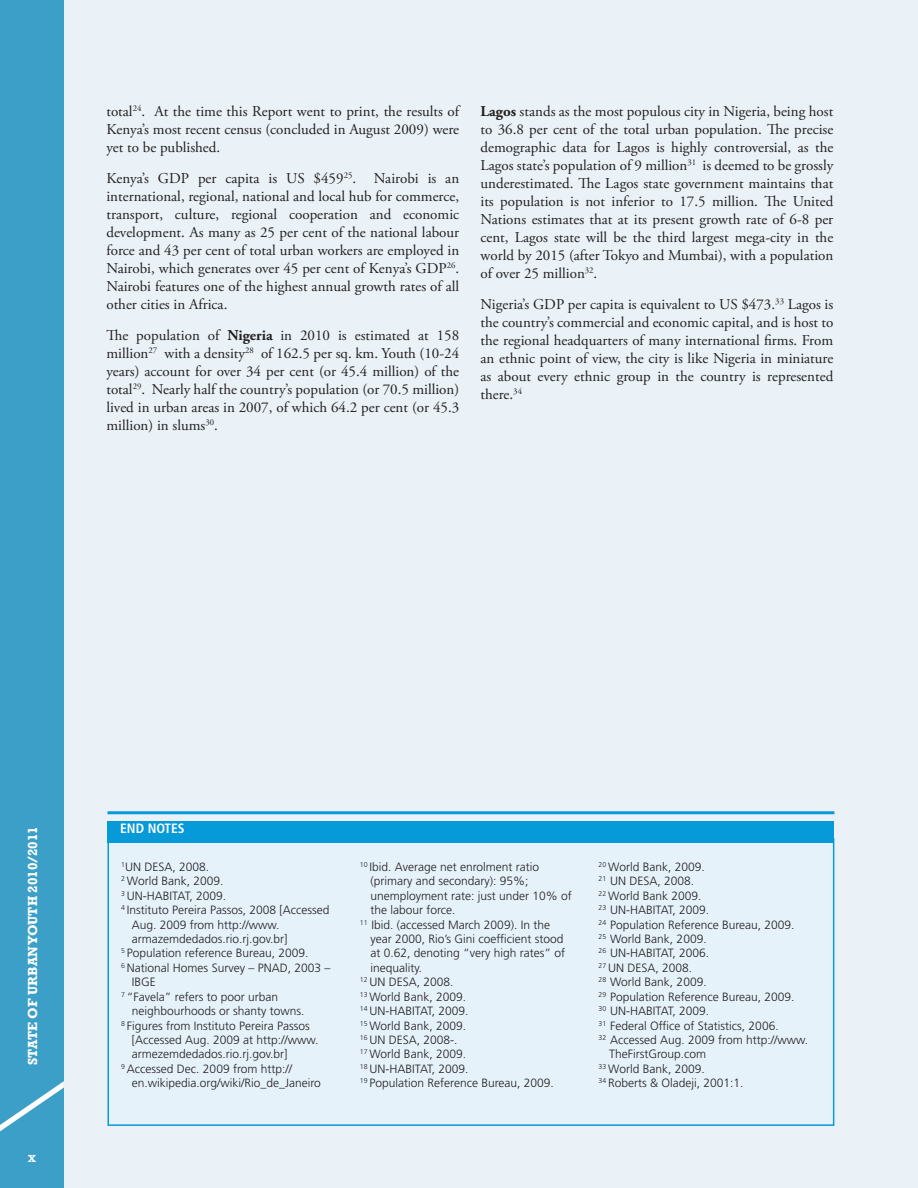
<style>
.page{position:relative;width:918px;height:1188px;background:#fff}
.page>*{position:absolute;margin:0;border:0;box-sizing:border-box;transform-origin:0 0}
.t1{font:15px/18px "Adobe Garamond Pro";color:#231f20;text-align:justify}
.t2{font:700 13.5px "Rockwell";color:#fff}
.t3{font:700 condensed 13.5px "Frutiger LT Std";color:#fff}
.t4{font:300 12px "Frutiger LT Std";color:#231f20}
.t5{font:700 10.5px "Rockwell";color:#fff}
.s1{font-weight:700}
</style>
<div class="page">
<div style="left:0;top:0;width:64px;height:1187px;background:#3c9fc7"></div>
<svg style="left:0;top:1081px;width:64px;height:51px"></svg>
<div style="left:64px;top:0;width:854px;height:1187px;background:#eaf2f7"></div>
<div style="left:107px;top:837px;width:727px;height:288px;background:#e6f2fa"></div>
<div style="left:107px;top:821px;width:727px;height:21px;background:#069ad9"></div>
<hr style="left:107px;top:811px;width:727px;height:3px;background:#069ad9">
<p class="t1" style="left:106px;top:103px;width:354px">total<sup>24</sup>. At the time this Report went to print, the results of Kenya’s most recent census (concluded in August 2009) were yet to be published.</p>
<p class="t1" style="left:106px;top:170px;width:354px">Kenya’s GDP per capita is US $459<sup>25</sup>. Nairobi is an international, regional, national and local hub for commerce, transport, culture, regional cooperation and economic development. As many as 25 per cent of the national labour force and 43 per cent of total urban workers are employed in Nairobi, which generates over 45 per cent of Kenya’s GDP<sup>26</sup>.<br>Nairobi features one of the highest annual growth rates of all other cities in Africa.</p>
<p class="t1" style="left:106px;top:326px;width:354px">The population of <span class="s1">Nigeria</span> in 2010 is estimated at 158 million<sup>27</sup> with a density<sup>28</sup> of 162.5 per sq. km. Youth (10-24 years) account for over 34 per cent (or 45.4 million) of the total<sup>29</sup>. Nearly half the country’s population (or 70.5 million) lived in urban areas in 2007, of which 64.2 per cent (or 45.3 million) in slums<sup>30</sup>.</p>
<p class="t1" style="left:480px;top:103px;width:354px"><span class="s1">Lagos</span> stands as the most populous city in Nigeria, being host to 36.8 per cent of the total urban population. The precise demographic data for Lagos is highly controversial, as the Lagos state’s population of 9 million<sup>31</sup> is deemed to be grossly underestimated. The Lagos state government maintains that its population is not inferior to 17.5 million. The United Nations estimates that at its present growth rate of 6-8 per cent, Lagos state will be the third largest mega-city in the world by 2015 (after Tokyo and Mumbai), with a population of over 25 million<sup>32</sup>.</p>
<p class="t1" style="left:480px;top:296px;width:354px">Nigeria’s GDP per capita is equivalent to US $473.<sup>33</sup> Lagos is the country’s commercial and economic capital, and is host to the regional headquarters of many international firms. From an ethnic point of view, the city is like Nigeria in miniature as about every ethnic group in the country is represented there.<sup>34</sup></p>
<p class="t2" style="left:25px;top:1064px;width:240px;rotate:-90deg">State of urban youth 2010/2011</p>
<p class="t5" style="left:28px;top:1151px;width:9px">x</p>
<p class="t3" style="left:120px;top:820px;width:66px">END NOTES</p>
<p class="t4" style="left:121px;top:860px;width:89px"><sup>1</sup>UN DESA, 2008.</p>
<p class="t4" style="left:121px;top:874px;width:104px"><sup>2</sup> World Bank, 2009.</p>
<p class="t4" style="left:121px;top:888px;width:106px"><sup>3</sup> UN-HABITAT, 2009.</p>
<p class="t4" style="left:121px;top:903px;width:210px"><sup>4</sup> Instituto Pereira Passos, 2008 [Accessed</p>
<p class="t4" style="left:132px;top:917px;width:149px">Aug. 2009 from http://www.</p>
<p class="t4" style="left:132px;top:932px;width:157px">armazemdedados.rio.rj.gov.br]</p>
<p class="t4" style="left:121px;top:946px;width:189px"><sup>5</sup> Population reference Bureau, 2009.</p>
<p class="t4" style="left:121px;top:960px;width:211px"><sup>6</sup> National Homes Survey – PNAD, 2003 –</p>
<p class="t4" style="left:132px;top:975px;width:25px">IBGE</p>
<p class="t4" style="left:121px;top:989px;width:158px"><sup>7</sup> “Favela” refers to poor urban</p>
<p class="t4" style="left:132px;top:1004px;width:174px">neighbourhoods or shanty towns.</p>
<p class="t4" style="left:121px;top:1018px;width:190px"><sup>8</sup> Figures from Instituto Pereira Passos</p>
<p class="t4" style="left:132px;top:1032px;width:188px">[Accessed Aug. 2009 at http://www.</p>
<p class="t4" style="left:132px;top:1047px;width:157px">armezemdedados.rio.rj.gov.br]</p>
<p class="t4" style="left:121px;top:1061px;width:172px"><sup>9</sup> Accessed Dec. 2009 from http://</p>
<p class="t4" style="left:132px;top:1076px;width:191px">en.wikipedia.org/wiki/Rio_de_Janeiro</p>
<p class="t4" style="left:360px;top:860px;width:181px"><sup>10</sup> Ibid. Average net enrolment ratio</p>
<p class="t4" style="left:370px;top:874px;width:160px">(primary and secondary): 95%;</p>
<p class="t4" style="left:370px;top:888px;width:203px">unemployment rate: just under 10% of</p>
<p class="t4" style="left:370px;top:903px;width:87px">the labour force.</p>
<p class="t4" style="left:360px;top:917px;width:192px"><sup>11</sup> Ibid. (accessed March 2009). In the</p>
<p class="t4" style="left:370px;top:932px;width:195px">year 2000, Rio’s Gini coefficient stood</p>
<p class="t4" style="left:370px;top:946px;width:196px">at 0.62, denoting “very high rates” of</p>
<p class="t4" style="left:370px;top:960px;width:53px">inequality.</p>
<p class="t4" style="left:360px;top:975px;width:95px"><sup>12</sup> UN DESA, 2008.</p>
<p class="t4" style="left:360px;top:989px;width:108px"><sup>13</sup> World Bank, 2009.</p>
<p class="t4" style="left:360px;top:1004px;width:110px"><sup>14</sup> UN-HABITAT, 2009.</p>
<p class="t4" style="left:360px;top:1018px;width:108px"><sup>15</sup> World Bank, 2009.</p>
<p class="t4" style="left:360px;top:1032px;width:99px"><sup>16</sup> UN DESA, 2008-.</p>
<p class="t4" style="left:360px;top:1047px;width:108px"><sup>17</sup> World Bank, 2009.</p>
<p class="t4" style="left:360px;top:1061px;width:110px"><sup>18</sup> UN-HABITAT, 2009.</p>
<p class="t4" style="left:360px;top:1076px;width:196px"><sup>19</sup> Population Reference Bureau, 2009.</p>
<p class="t4" style="left:598px;top:860px;width:108px"><sup>20</sup> World Bank, 2009.</p>
<p class="t4" style="left:598px;top:874px;width:97px"><sup>21</sup> UN DESA, 2008.</p>
<p class="t4" style="left:598px;top:888px;width:104px"><sup>22</sup> World Bank 2009.</p>
<p class="t4" style="left:598px;top:903px;width:112px"><sup>23</sup> UN-HABITAT, 2009.</p>
<p class="t4" style="left:598px;top:917px;width:197px"><sup>24</sup> Population Reference Bureau, 2009.</p>
<p class="t4" style="left:598px;top:932px;width:110px"><sup>25</sup> World Bank, 2009.</p>
<p class="t4" style="left:598px;top:946px;width:112px"><sup>26</sup> UN-HABITAT, 2006.</p>
<p class="t4" style="left:598px;top:960px;width:95px"><sup>27</sup> UN DESA, 2008.</p>
<p class="t4" style="left:598px;top:975px;width:110px"><sup>28</sup> World Bank, 2009.</p>
<p class="t4" style="left:598px;top:989px;width:197px"><sup>29</sup> Population Reference Bureau, 2009.</p>
<p class="t4" style="left:598px;top:1004px;width:112px"><sup>30</sup> UN-HABITAT, 2009.</p>
<p class="t4" style="left:598px;top:1018px;width:182px"><sup>31</sup> Federal Office of Statistics, 2006.</p>
<p class="t4" style="left:598px;top:1032px;width:211px"><sup>32</sup> Accessed Aug. 2009 from http://www.</p>
<p class="t4" style="left:609px;top:1047px;width:99px">TheFirstGroup.com</p>
<p class="t4" style="left:598px;top:1061px;width:108px"><sup>33</sup> World Bank, 2009.</p>
<p class="t4" style="left:598px;top:1076px;width:147px"><sup>34</sup> Roberts &amp; Oladeji, 2001:1.</p>
</div>
